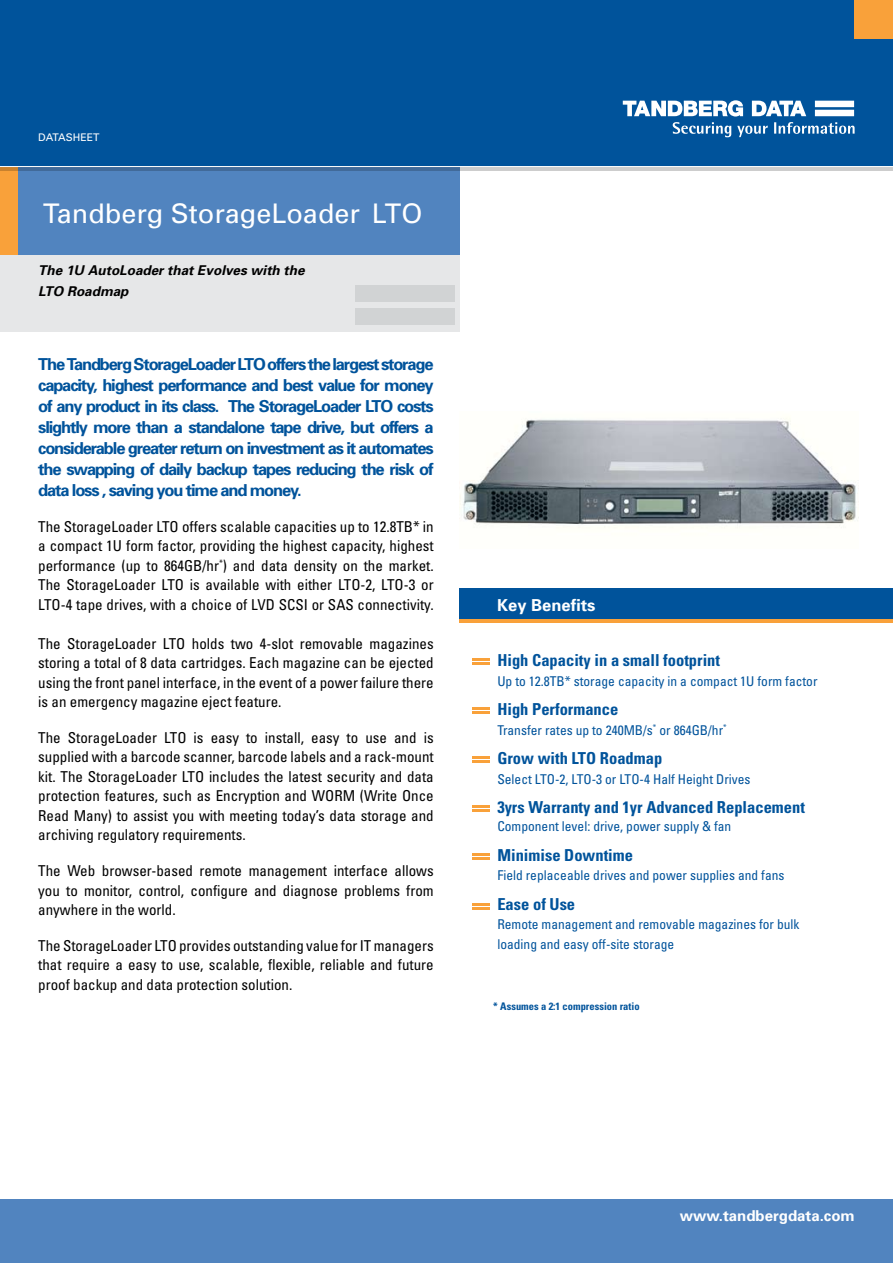
<style>
.page{position:relative;width:893px;height:1263px;background:#fff}
.page>*{position:absolute;margin:0;border:0;box-sizing:border-box;transform-origin:0 0}
.t1{font:27px "Univers";color:#fff}
.t2{font:700 16.5px/21px "Univers";letter-spacing:-.07em;color:#00539b;text-align:justify}
.t3{font:700 condensed 16.5px "Univers";color:#00539b}
.t4{font:700 16.5px "Univers";color:#fff}
.t5{font:condensed 15px/19.5px "Univers";color:#000;text-align:justify}
.t6{font:700 15px "Univers";color:#fff}
.t7{font:condensed 13.5px/19.5px "Univers";color:#00539b}
.t8{font:italic 700 13.5px/21px "Univers";color:#000}
.t9{font:700 condensed 10.5px "Univers";color:#00539b}
.t10{font:10.5px "Univers";color:#fff}
</style>
<div class="page">
<div style="left:0;top:241px;width:459px;height:91px;background:#e6e7e8"></div>
<div style="left:0;top:164px;width:459px;height:91px;background:#5184bf"></div>
<div style="left:0;top:164px;width:17px;height:91px;background:#f9a13a"></div>
<svg style="left:0;top:167px;width:893px;height:4px"></svg>
<div style="left:0;top:0;width:893px;height:166px;background:#00539b"></div>
<div style="left:855px;top:0;width:38px;height:38px;background:#f9a13a"></div>
<div style="left:0;top:1200px;width:893px;height:63px;background:#5184bf"></div>
<div style="left:355px;top:285px;width:100px;height:17px;background:#d1d3d4"></div>
<div style="left:355px;top:308px;width:100px;height:17px;background:#d1d3d4"></div>
<svg style="left:623px;top:100px;width:232px;height:37px"></svg>
<hr style="left:0;top:166px;width:893px;height:1px;background:#fff">
<div style="left:459px;top:614px;width:434px;height:9px;background:#f9a13a"></div>
<div style="left:459px;top:589px;width:434px;height:30px;background:#00539b"></div>
<hr style="left:472px;top:658px;width:18px;height:3px;background:#f9a13a">
<hr style="left:472px;top:662px;width:18px;height:3px;background:#f9a13a">
<hr style="left:472px;top:707px;width:18px;height:3px;background:#f9a13a">
<hr style="left:472px;top:711px;width:18px;height:3px;background:#f9a13a">
<hr style="left:472px;top:756px;width:18px;height:3px;background:#f9a13a">
<hr style="left:472px;top:760px;width:18px;height:3px;background:#f9a13a">
<hr style="left:472px;top:805px;width:18px;height:3px;background:#f9a13a">
<hr style="left:472px;top:809px;width:18px;height:3px;background:#f9a13a">
<svg style="left:472px;top:853px;width:18px;height:6px"></svg>
<svg style="left:472px;top:903px;width:17px;height:2px"></svg>
<hr style="left:472px;top:907px;width:17px;height:3px;background:#f9a13a">
<img style="left:459px;top:418px;width:400px;height:110px">
<p class="t10" style="left:38px;top:131px;width:63px">DATASHEET</p>
<h1 class="t1" style="left:43px;top:197px;width:381px">Tandberg StorageLoader LTO</h1>
<p class="t8" style="left:38px;top:259px;width:268px">The 1U AutoLoader that Evolves with the<br>LTO Roadmap</p>
<p class="t2" style="left:38px;top:353px;width:397px">The Tandberg StorageLoader LTO offers the largest storage capacity, highest performance and best value for money of any product in its class. The StorageLoader LTO costs slightly more than a standalone tape drive, but offers a considerable greater return on investment as it automates the swapping of daily backup tapes reducing the risk of data loss , saving you time and money.</p>
<p class="t5" style="left:38px;top:516px;width:397px">The StorageLoader LTO offers scalable capacities up to 12.8TB* in a compact 1U form factor, providing the highest capacity, highest performance (up to 864GB/hr<sup>*</sup>) and data density on the market.<br>The StorageLoader LTO is available with either LTO-2, LTO-3 or LTO-4 tape drives, with a choice of LVD SCSI or SAS connectivity.</p>
<p class="t5" style="left:38px;top:633px;width:397px">The StorageLoader LTO holds two 4-slot removable magazines storing a total of 8 data cartridges. Each magazine can be ejected using the front panel interface, in the event of a power failure there is an emergency magazine eject feature.</p>
<p class="t5" style="left:38px;top:727px;width:397px">The StorageLoader LTO is easy to install, easy to use and is supplied with a barcode scanner, barcode labels and a rack-mount kit. The StorageLoader LTO includes the latest security and data protection features, such as Encryption and WORM (Write Once Read Many) to assist you with meeting today’s data storage and archiving regulatory requirements.</p>
<p class="t5" style="left:38px;top:860px;width:397px">The Web browser-based remote management interface allows you to monitor, control, configure and diagnose problems from anywhere in the world.</p>
<p class="t5" style="left:38px;top:935px;width:397px">The StorageLoader LTO provides outstanding value for IT managers that require a easy to use, scalable, flexible, reliable and future proof backup and data protection solution.</p>
<p class="t4" style="left:497px;top:594px;width:100px">Key Benefits</p>
<p class="t3" style="left:497px;top:650px;width:224px">High Capacity in a small footprint</p>
<p class="t7" style="left:497px;top:671px;width:322px">Up to 12.8TB* storage capacity in a compact 1U form factor</p>
<p class="t3" style="left:497px;top:699px;width:122px">High Performance</p>
<p class="t7" style="left:497px;top:720px;width:231px">Transfer rates up to 240MB/s<sup>*</sup> or 864GB/hr<sup>*</sup></p>
<p class="t3" style="left:497px;top:748px;width:166px">Grow with LTO Roadmap</p>
<p class="t7" style="left:497px;top:769px;width:255px">Select LTO-2, LTO-3 or LTO-4 Half Height Drives</p>
<p class="t3" style="left:497px;top:797px;width:309px">3yrs Warranty and 1yr Advanced Replacement</p>
<p class="t7" style="left:497px;top:816px;width:235px">Component level: drive, power supply &amp; fan</p>
<p class="t3" style="left:497px;top:845px;width:137px">Minimise Downtime</p>
<p class="t7" style="left:497px;top:865px;width:289px">Field replaceable drives and power supplies and fans</p>
<p class="t3" style="left:497px;top:894px;width:79px">Ease of Use</p>
<p class="t7" style="left:497px;top:914px;width:304px">Remote management and removable magazines for bulk loading and easy off-site storage</p>
<p class="t9" style="left:493px;top:999px;width:148px">* Assumes a 2:1 compression ratio</p>
<p class="t6" style="left:680px;top:1206px;width:177px">www.tandbergdata.com</p>
</div>
